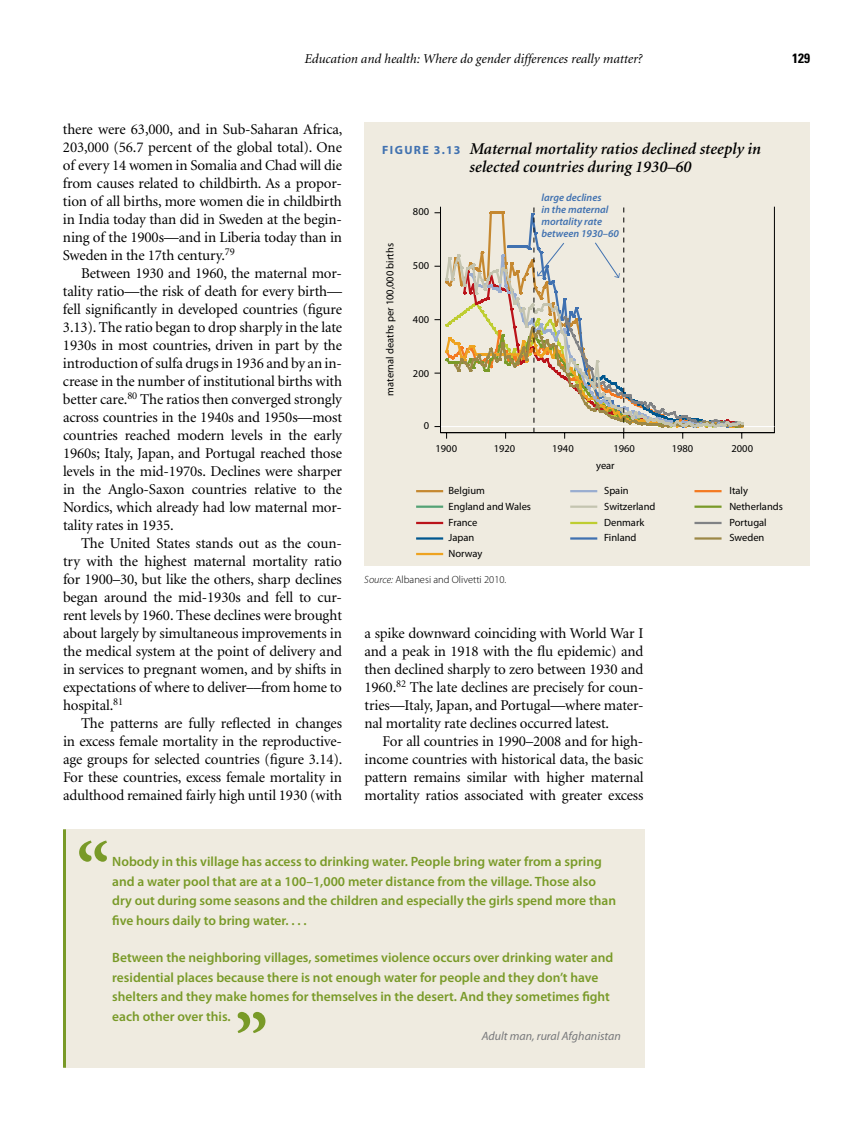
<style>
.page{position:relative;width:864px;height:1134px;background:#fff}
.page>*{position:absolute;margin:0;border:0;box-sizing:border-box;transform-origin:0 0}
.t1{font:700 72px "Minion";color:#799a28}
.t2{font:italic 600 16.5px/18px "Minion";color:#000}
.t3{font:15px/18px "Minion";letter-spacing:-.01em;color:#000;text-align:justify}
.t4{font:600 13.5px/19.5px "Myriad Pro";color:#799a28}
.t5{font:italic 13.5px "Minion";color:#000}
.t6{font:700 condensed 13.5px "Univers";color:#000}
.t7{font:italic 12px "Myriad Pro";color:#77787b}
.t8{font:10.5px/15.8px "Myriad Pro";color:#000}
.t9{font:italic 600 10.5px/12px "Myriad Pro";color:#4071b0}
.t10{font:300 10.5px "Myriad Pro";color:#000}
.s1{font-family:"Myriad Pro";font-weight:700;font-style:normal;font-size:12px;color:#4071b0}
.s2{font-style:italic}
</style>
<div class="page">
<div style="left:64px;top:829px;width:580px;height:239px;background:#efebe0"></div>
<hr style="left:63px;top:829px;width:3px;height:239px;background:#799a28">
<div style="left:364px;top:122px;width:446px;height:444px;background:#efebe0"></div>
<hr style="left:416px;top:490px;width:27px;height:2px;background:#c58830">
<hr style="left:416px;top:506px;width:27px;height:2px;background:#54a275">
<hr style="left:416px;top:522px;width:27px;height:2px;background:#ba131a">
<hr style="left:416px;top:537px;width:27px;height:3px;background:#00578f">
<hr style="left:416px;top:553px;width:27px;height:2px;background:#eea320">
<hr style="left:570px;top:490px;width:27px;height:2px;background:#99add0">
<hr style="left:570px;top:506px;width:27px;height:2px;background:#c4c4b0">
<hr style="left:570px;top:522px;width:27px;height:2px;background:#becd31">
<hr style="left:570px;top:537px;width:27px;height:3px;background:#4071b0">
<hr style="left:695px;top:490px;width:27px;height:2px;background:#f47920">
<hr style="left:695px;top:506px;width:27px;height:2px;background:#799a28">
<hr style="left:695px;top:522px;width:27px;height:2px;background:#808285">
<hr style="left:695px;top:537px;width:27px;height:3px;background:#9c8847">
<svg style="left:773px;top:206px;width:2px;height:227px"></svg>
<hr style="left:441px;top:426px;width:333px;height:1px;background:#fff">
<hr style="left:440px;top:432px;width:334px;height:1px;background:#000">
<svg style="left:435px;top:206px;width:310px;height:233px"></svg>
<p class="t5" style="left:304px;top:52px;width:339px">Education and health: Where do gender differences really matter?</p>
<p class="t6" style="left:792px;top:50px;width:19px">129</p>
<p class="t3" style="left:63px;top:120px;width:281px">there were 63,000, and in Sub-Saharan Africa, 203,000 (56.7 percent of the global total). One of every 14 women in Somalia and Chad will die from causes related to childbirth. As a propor&shy;tion of all births, more women die in childbirth in India today than did in Sweden at the begin&shy;ning of the 1900s—and in Liberia today than in Sweden in the 17th century.<sup>79</sup></p>
<p class="t3" style="left:63px;top:264px;width:281px;text-indent:18px">Between 1930 and 1960, the maternal mor&shy;tality ratio—the risk of death for every birth— fell significantly in developed countries (figure 3.13). The ratio began to drop sharply in the late 1930s in most countries, driven in part by the introduction of sulfa drugs in 1936 and by an in&shy;crease in the number of institutional births with better care.<sup>80</sup> The ratios then converged strongly across countries in the 1940s and 1950s—most countries reached modern levels in the early 1960s; Italy, Japan, and Portugal reached those levels in the mid-1970s. Declines were sharper in the Anglo-Saxon countries relative to the Nordics, which already had low maternal mor&shy;tality rates in 1935.</p>
<p class="t3" style="left:63px;top:534px;width:281px;text-indent:18px">The United States stands out as the coun&shy;try with the highest maternal mortality ratio for 1900–30, but like the others, sharp declines began around the mid-1930s and fell to cur&shy;rent levels by 1960. These declines were brought about largely by simultaneous improvements in the medical system at the point of delivery and in services to pregnant women, and by shifts in expectations of where to deliver––from home to hospital.<sup>81</sup></p>
<p class="t3" style="left:63px;top:714px;width:281px;text-indent:18px">The patterns are fully reflected in changes in excess female mortality in the reproductive&shy;age groups for selected countries (figure 3.14).<br>For these countries, excess female mortality in adulthood remained fairly high until 1930 (with</p>
<p class="t2" style="left:469px;top:140px;width:293px;text-indent:-87px"><span class="s1">FIGURE 3.13</span> Maternal mortality ratios declined steeply in selected countries during 1930–60</p>
<p class="t8" style="left:382px;top:396px;width:154px;rotate:-90deg">maternal deaths per 100,000 births</p>
<p class="t8" style="left:413px;top:204px;width:18px">800</p>
<p class="t8" style="left:413px;top:257px;width:18px">500</p>
<p class="t8" style="left:413px;top:311px;width:18px">400</p>
<p class="t8" style="left:413px;top:366px;width:18px">200</p>
<p class="t8" style="left:424px;top:418px;width:7px">0</p>
<p class="t8" style="left:436px;top:441px;width:23px">1900</p>
<p class="t8" style="left:494px;top:441px;width:23px">1920</p>
<p class="t9" style="left:542px;top:191px;width:79px">large declines<br>in the maternal mortality rate between 1930–60</p>
<p class="t8" style="left:552px;top:441px;width:23px">1940</p>
<p class="t8" style="left:613px;top:441px;width:23px">1960</p>
<p class="t8" style="left:672px;top:441px;width:23px">1980</p>
<p class="t8" style="left:732px;top:441px;width:23px">2000</p>
<p class="t8" style="left:596px;top:458px;width:20px">year</p>
<p class="t8" style="left:449px;top:483px;width:84px">Belgium<br>England and Wales<br>France<br>Japan<br>Norway</p>
<p class="t8" style="left:604px;top:483px;width:53px">Spain<br>Switzerland<br>Denmark<br>Finland</p>
<p class="t8" style="left:729px;top:483px;width:55px">Italy<br>Netherlands<br>Portugal<br>Sweden</p>
<p class="t10" style="left:364px;top:574px;width:144px"><span class="s2">Source:</span> Albanesi and Olivetti 2010.</p>
<p class="t3" style="left:364px;top:624px;width:281px">a spike downward coinciding with World War I and a peak in 1918 with the flu epidemic) and then declined sharply to zero between 1930 and 1960.<sup>82</sup> The late declines are precisely for coun&shy;tries—Italy, Japan, and Portugal—where mater&shy;nal mortality rate declines occurred latest.</p>
<p class="t3" style="left:364px;top:732px;width:281px;text-indent:18px">For all countries in 1990–2008 and for high&shy;income countries with historical data, the basic pattern remains similar with higher maternal mortality ratios associated with greater excess</p>
<h1 class="t1" style="left:76px;top:832px;width:35px">“</h1>
<p class="t4" style="left:112px;top:852px;width:505px">Nobody in this village has access to drinking water. People bring water from a spring and a water pool that are at a 100–1,000 meter distance from the village. Those also dry out during some seasons and the children and especially the girls spend more than five hours daily to bring water. . . .</p>
<p class="t4" style="left:112px;top:948px;width:502px">Between the neighboring villages, sometimes violence occurs over drinking water and residential places because there is not enough water for people and they don’t have shelters and they make homes for themselves in the desert. And they sometimes fight each other over this.</p>
<p class="t7" style="left:482px;top:1029px;width:141px">Adult man, rural Afghanistan</p>
<h1 class="t1" style="left:235px;top:1003px;width:35px">”</h1>
</div>
